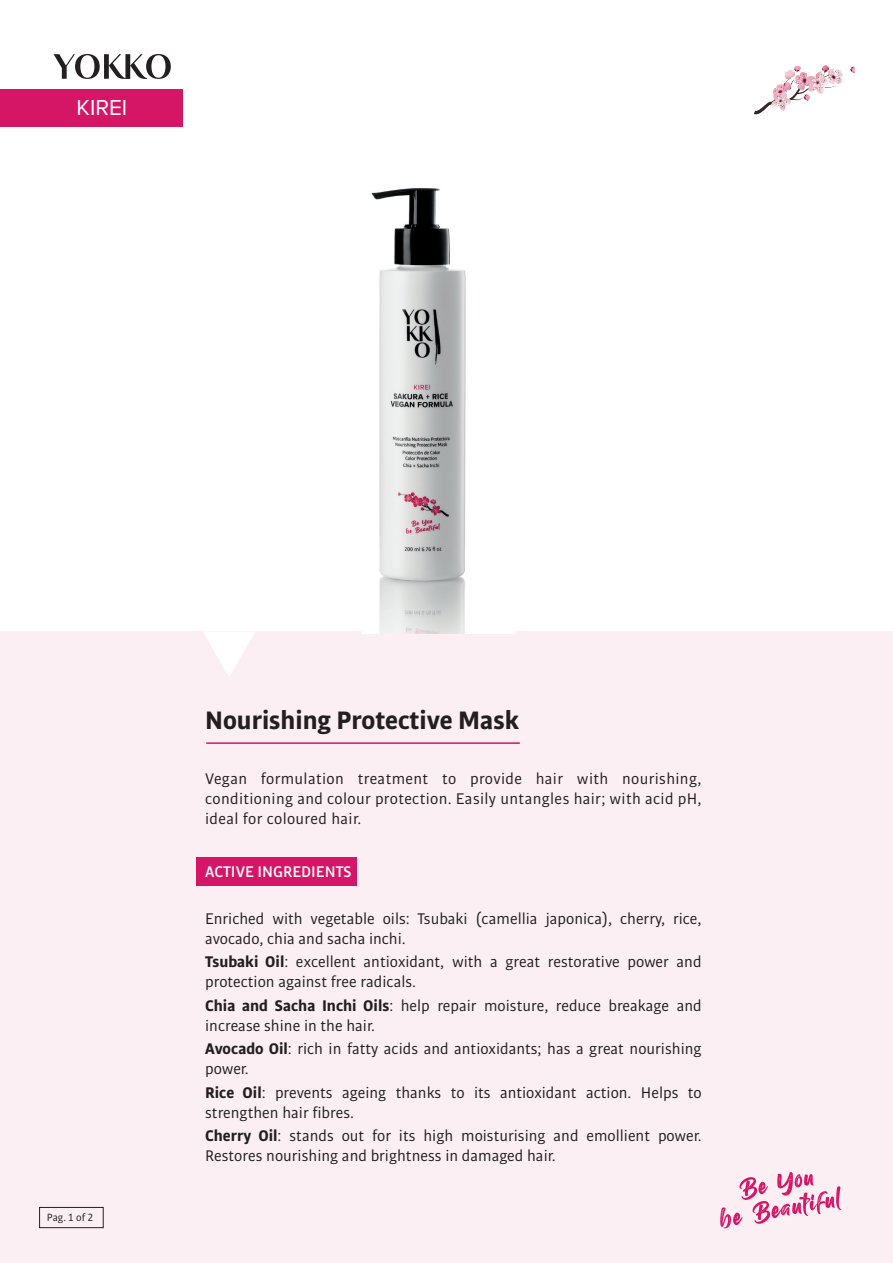
<style>
.page{position:relative;width:893px;height:1263px;background:#fff}
.page>*{position:absolute;margin:0;border:0;box-sizing:border-box;transform-origin:0 0}
.t1{font:700 27px "Bulo";color:#231f20}
.t2{font:22.5px "Proxima Nova";color:#fff}
.t3{font:16.5px/19.8px "Bulo";color:#231f20}
.t4{font:500 16.5px "Bulo";color:#fff}
.t5{font:11.25px "Bulo";color:#231f20}
.s1{font-weight:700}
</style>
<div class="page">
<div style="left:0;top:631px;width:893px;height:632px;background:#fceff4"></div>
<svg style="left:203px;top:632px;width:52px;height:44px"></svg>
<div style="left:0;top:89px;width:183px;height:38px;background:#d51566"></div>
<svg style="left:54px;top:54px;width:117px;height:25px"></svg>
<svg style="left:850px;top:67px;width:5px;height:6px"></svg>
<svg style="left:794px;top:66px;width:7px;height:3px"></svg>
<svg style="left:822px;top:65px;width:12px;height:19px"></svg>
<img style="left:772px;top:69px;width:59px;height:33px">
<svg style="left:720px;top:1172px;width:121px;height:56px"></svg>
<hr style="left:206px;top:742px;width:314px;height:2px;background:#d51566">
<div style="left:196px;top:857px;width:160px;height:28px;background:#d51566"></div>
<img style="left:363px;top:188px;width:151px;height:446px">
<div style="left:39px;top:1207px;width:64px;height:21px;border:1px solid #231f20"></div>
<p class="t2" style="left:77px;top:95px;width:52px">KIREI</p>
<p class="t5" style="left:47px;top:1210px;width:48px">Pag. 1 of 2</p>
<p class="t1" style="left:205px;top:703px;width:315px">Nourishing Protective Mask</p>
<p class="t3" style="left:205px;top:769px;width:498px;text-align:justify">Vegan formulation treatment to provide hair with nourishing, conditioning and colour protection. Easily untangles hair; with acid pH, ideal for coloured hair.</p>
<p class="t4" style="left:205px;top:861px;width:148px">ACTIVE INGREDIENTS</p>
<p class="t3" style="left:205px;top:908px;width:498px">Enriched with vegetable oils: Tsubaki (camellia japonica), cherry, rice, avocado, chia and sacha inchi.</p>
<p class="t3" style="left:205px;top:952px;width:498px"><span class="s1">Tsubaki Oil</span>: excellent antioxidant, with a great restorative power and protection against free radicals.</p>
<p class="t3" style="left:205px;top:995px;width:498px"><span class="s1">Chia and Sacha Inchi Oils</span>: help repair moisture, reduce breakage and increase shine in the hair.</p>
<p class="t3" style="left:205px;top:1039px;width:498px"><span class="s1">Avocado Oil</span>: rich in fatty acids and antioxidants; has a great nourishing power.</p>
<p class="t3" style="left:205px;top:1082px;width:498px"><span class="s1">Rice Oil</span>: prevents ageing thanks to its antioxidant action. Helps to strengthen hair fibres.</p>
<p class="t3" style="left:205px;top:1125px;width:498px"><span class="s1">Cherry Oil</span>: stands out for its high moisturising and emollient power.<br>Restores nourishing and brightness in damaged hair.</p>
</div>
